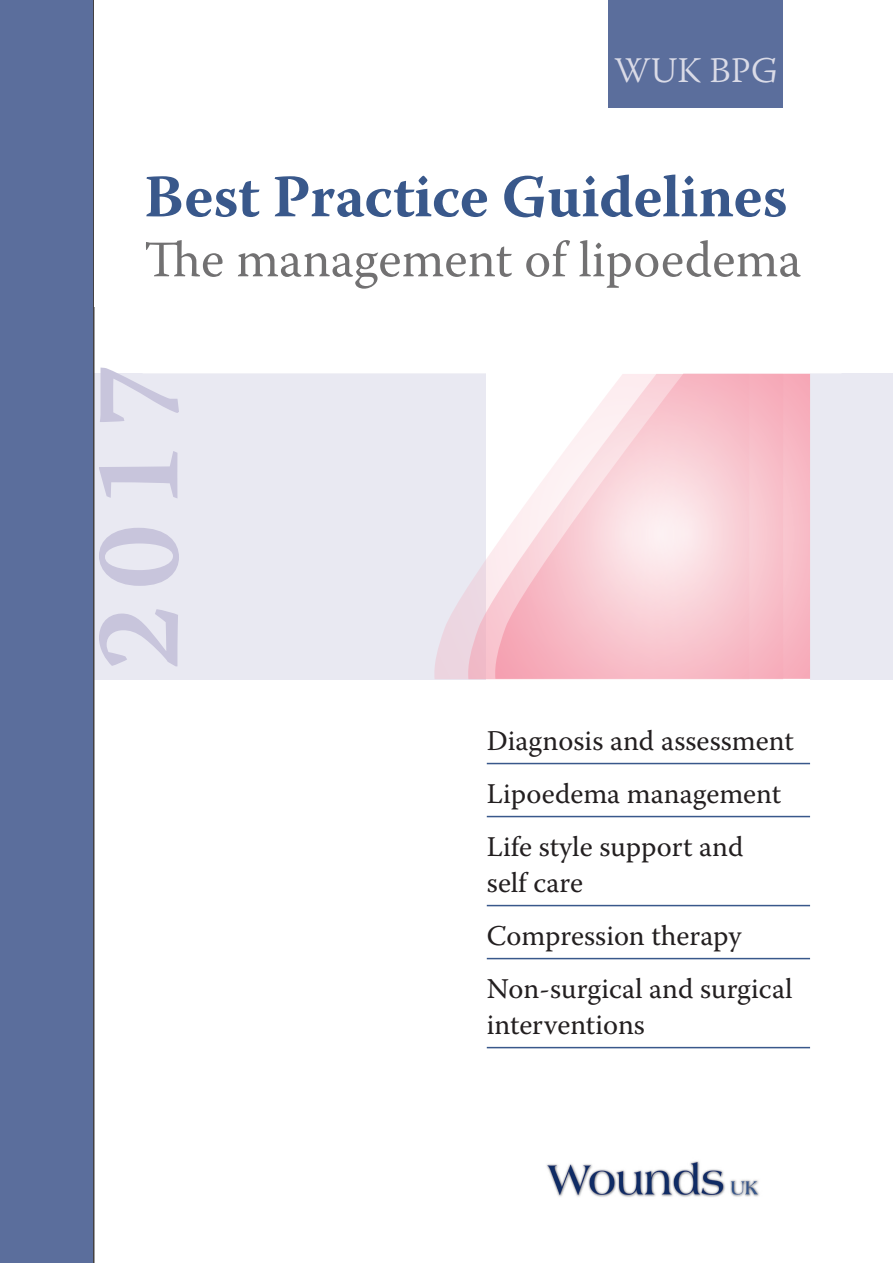
<style>
.page{position:relative;width:893px;height:1263px;background:#fff}
.page>*{position:absolute;margin:0;border:0;box-sizing:border-box;transform-origin:0 0}
.t1{font:120px "Warnock Pro Semibold Capt";color:#c8c5dc}
.t2{font:700 60px "Warnock Pro";letter-spacing:-.005em;color:#39588b}
.t3{font:51px "Warnock Pro";color:#727172}
.t4{font:300 36px "Warnock Pro";letter-spacing:.005em;color:#dadbe7}
.t5{font:28.5px/52.9px "Warnock Pro";color:#231f20}
</style>
<div class="page">
<div style="left:0;top:374px;width:893px;height:306px;background:#e9e9f2"></div>
<div style="left:0;top:0;width:94px;height:1263px;background:#5b6e9c"></div>
<div style="left:486px;top:351px;width:324px;height:351px;background:#fff"></div>
<img style="left:546px;top:1161px;width:213px;height:36px">
<div style="left:608px;top:0;width:175px;height:107px;background:#5b6e9c"></div>
<svg style="left:783px;top:374px;width:27px;height:305px;background:#f7b7c3"></svg>
<hr style="left:487px;top:763px;width:323px;height:1px;background:#39588b">
<hr style="left:487px;top:816px;width:323px;height:1px;background:#39588b">
<hr style="left:487px;top:905px;width:323px;height:1px;background:#39588b">
<hr style="left:487px;top:958px;width:323px;height:1px;background:#39588b">
<hr style="left:487px;top:1047px;width:323px;height:1px;background:#39588b">
<svg style="left:749px;top:374px;width:34px;height:305px;background:#f7bcc7"></svg>
<svg style="left:434px;top:374px;width:315px;height:305px"></svg>
<p class="t4" style="left:614px;top:48px;width:165px">WUK BPG</p>
<h2 class="t2" style="left:144px;top:160px;width:645px">Best Practice Guidelines</h2>
<h3 class="t3" style="left:144px;top:229px;width:659px">The management of lipoedema</h3>
<h1 class="t1" style="left:66px;top:671px;width:310px;rotate:-90deg">2017</h1>
<p class="t5" style="left:487px;top:714px;width:309px">Diagnosis and assessment<br>Lipoedema management<br>Life style support and</p>
<p class="t5" style="left:487px;top:856px;width:307px">self care<br>Compression therapy<br>Non-surgical and surgical</p>
<p class="t5" style="left:487px;top:998px;width:160px">interventions</p>
</div>
